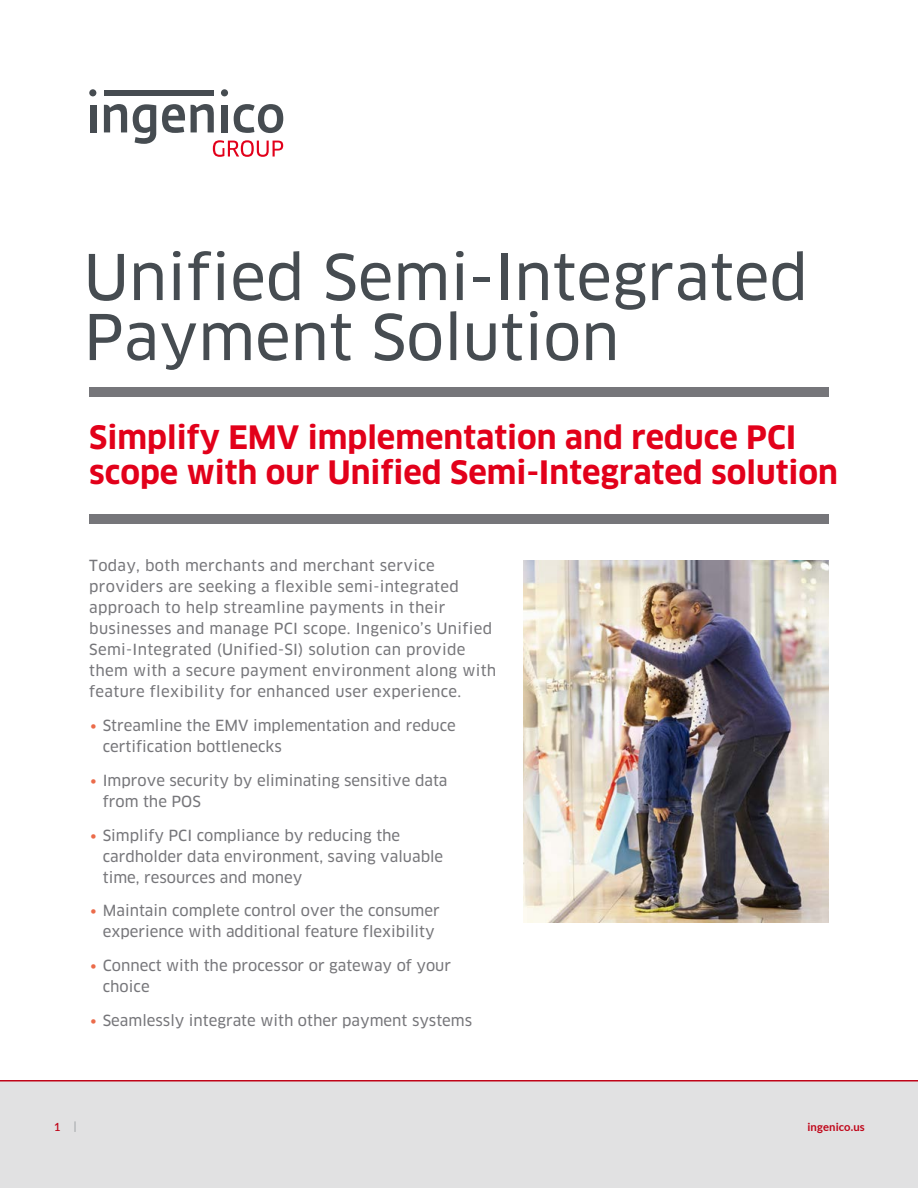
<style>
.page{position:relative;width:918px;height:1188px;background:#fff}
.page>*{position:absolute;margin:0;border:0;box-sizing:border-box;transform-origin:0 0}
.t1{font:61.5px/60px "Clan OT News";color:#464c51}
.t2{font:700 31.5px/34.5px "Clan OT";color:#e2001a}
.t3{font:15px/21px "Clan OT News";color:#76767a}
.t4{font:15px/21px "Clan OT News";letter-spacing:.02em;color:#76767a}
.t5{font:700 11.25px "Lato";letter-spacing:.01em;color:#c00418}
.t6{font:600 11.25px "Lato";color:#c00418}
.s1{font-family:"Lato";font-weight:300;color:#eb6b4a}
.s2{font-weight:300;color:#5f6469}
</style>
<div class="page">
<div style="left:0;top:1081px;width:918px;height:107px;background:#e1e1e2"></div>
<hr style="left:0;top:1080px;width:918px;height:2px;background:#c00418">
<div style="left:89px;top:514px;width:740px;height:9px;background:#76767a"></div>
<div style="left:89px;top:387px;width:740px;height:10px;background:#76767a"></div>
<div style="left:90px;top:105px;width:6px;height:27px;background:#464c51"></div>
<div style="left:104px;top:90px;width:110px;height:5px;background:#464c51"></div>
<svg style="left:133px;top:104px;width:23px;height:40px"></svg>
<svg style="left:162px;top:104px;width:23px;height:29px"></svg>
<div style="left:221px;top:105px;width:7px;height:27px;background:#464c51"></div>
<svg style="left:234px;top:104px;width:49px;height:29px"></svg>
<div style="left:89px;top:89px;width:7px;height:7px;background:#464c51;border-radius:50%"></div>
<div style="left:221px;top:89px;width:7px;height:7px;background:#464c51;border-radius:50%"></div>
<svg style="left:104px;top:104px;width:23px;height:28px"></svg>
<svg style="left:191px;top:104px;width:23px;height:28px"></svg>
<svg style="left:213px;top:140px;width:70px;height:17px"></svg>
<img style="left:523px;top:561px;width:306px;height:362px">
<h1 class="t1" style="left:84px;top:248px;width:726px">Unified Semi-Integrated<br>Payment Solution</h1>
<h2 class="t2" style="left:89px;top:421px;width:750px">Simplify EMV implementation and reduce PCI scope with our Unified Semi-Integrated solution</h2>
<p class="t4" style="left:89px;top:555px;width:408px">Today, both merchants and merchant service providers are seeking a flexible semi-integrated approach to help streamline payments in their businesses and manage PCI scope. Ingenico’s Unified Semi-Integrated (Unified-SI) solution can provide them with a secure payment environment along with feature flexibility for enhanced user experience.</p>
<p class="t3" style="left:103px;top:715px;width:355px;text-indent:-14px"><span class="s1">•</span> Streamline the EMV implementation and reduce certification bottlenecks</p>
<p class="t3" style="left:103px;top:770px;width:346px;text-indent:-14px"><span class="s1">•</span> Improve security by eliminating sensitive data from the POS</p>
<p class="t3" style="left:103px;top:825px;width:342px;text-indent:-14px"><span class="s1">•</span> Simplify PCI compliance by reducing the cardholder data environment, saving valuable time, resources and money</p>
<p class="t3" style="left:89px;top:900px;width:352px;text-align:center"><span class="s1">•</span> Maintain complete control over the consumer experience with additional feature flexibility</p>
<p class="t3" style="left:103px;top:955px;width:350px;text-indent:-14px"><span class="s1">•</span> Connect with the processor or gateway of your choice</p>
<p class="t3" style="left:89px;top:1010px;width:384px"><span class="s1">•</span> Seamlessly integrate with other payment systems</p>
<p class="t6" style="left:54px;top:1119px;width:24px">1 <span class="s2">|</span></p>
<p class="t5" style="left:807px;top:1121px;width:59px">ingenico.us</p>
</div>
